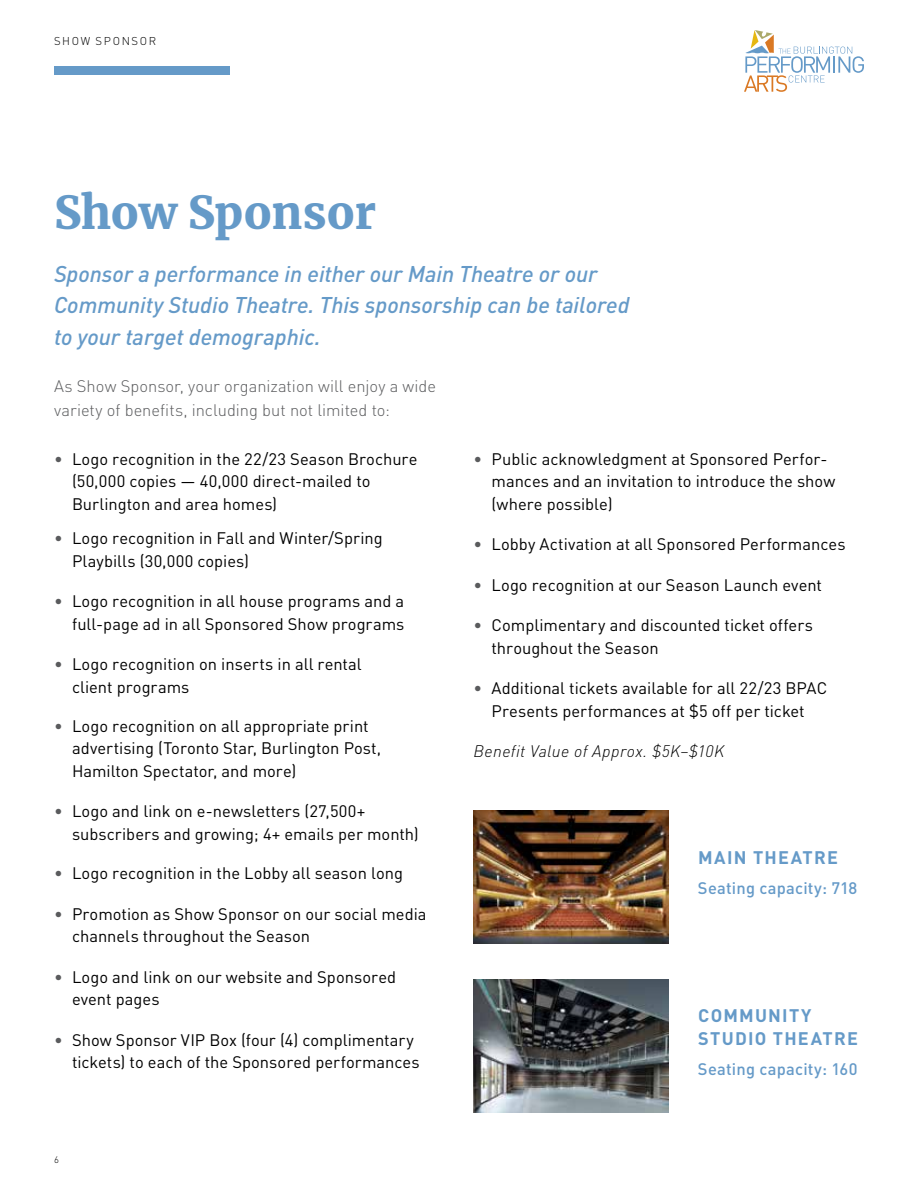
<style>
.page{position:relative;width:918px;height:1188px;background:#fff}
.page>*{position:absolute;margin:0;border:0;box-sizing:border-box;transform-origin:0 0}
.t1{font:900 45px "Merriweather";letter-spacing:-.015em;color:#659ac8}
.t2{font:italic 500 22.5px/31.5px "DIN Pro";color:#659ac8}
.t3{font:700 18px/22.5px "DIN Pro";letter-spacing:.07em;color:#659ac8}
.t4{font:16.5px/22.5px "DIN Pro";color:#000}
.t5{font:300 16.5px/24px "DIN Pro";color:#5a5b5d}
.t6{font:500 16.5px "DIN Pro";letter-spacing:.015em;color:#659ac8}
.t7{font:italic 300 16.5px "DIN Pro";letter-spacing:.025em;color:#000}
.t8{font:300 11.25px "DIN Pro";color:#000}
.t9{font:300 9.45px "DIN Pro";color:#000}
.s1{color:#5a5b5d}
</style>
<div class="page">
<div style="left:54px;top:66px;width:176px;height:9px;background:#659ac8"></div>
<img style="left:474px;top:980px;width:195px;height:133px">
<img style="left:474px;top:810px;width:195px;height:134px">
<svg style="left:744px;top:30px;width:120px;height:62px"></svg>
<p class="t8" style="left:54px;top:32px;width:60px">Sho w Sponsor</p>
<h1 class="t1" style="left:54px;top:181px;width:324px">Show Sponsor</h1>
<h2 class="t2" style="left:54px;top:255px;width:577px">Sponsor a performance in either our Main Theatre or our<br>Community Studio Theatre. This sponsorship can be tailored to your target demographic.</h2>
<p class="t5" style="left:54px;top:372px;width:384px">As Show Sponsor, your organization will enjoy a wide variety of benefits, including but not limited to:</p>
<p class="t4" style="left:72px;top:446px;width:347px;text-indent:-18px"><span class="s1">•</span> Logo recognition in the 22/23 Season Brochure (50,000 copies — 40,000 direct-mailed to<br>Burlington and area homes)</p>
<p class="t4" style="left:72px;top:526px;width:312px;text-indent:-18px"><span class="s1">•</span> Logo recognition in Fall and Winter/Spring<br>Playbills (30,000 copies)</p>
<p class="t4" style="left:54px;top:589px;width:352px;text-align:right"><span class="s1">•</span> Logo recognition in all house programs and a full-page ad in all Sponsored Show programs</p>
<p class="t4" style="left:72px;top:652px;width:291px;text-indent:-18px"><span class="s1">•</span> Logo recognition on inserts in all rental client programs</p>
<p class="t4" style="left:72px;top:713px;width:311px;text-indent:-18px"><span class="s1">•</span> Logo recognition on all appropriate print advertising (Toronto Star, Burlington Post,<br>Hamilton Spectator, and more)</p>
<p class="t4" style="left:72px;top:799px;width:348px;text-indent:-18px"><span class="s1">•</span> Logo and link on e-newsletters (27,500+ subscribers and growing; 4+ emails per month)</p>
<p class="t4" style="left:54px;top:860px;width:351px"><span class="s1">•</span> Logo recognition in the Lobby all season long</p>
<p class="t4" style="left:72px;top:901px;width:356px;text-indent:-18px"><span class="s1">•</span> Promotion as Show Sponsor on our social media channels throughout the Season</p>
<p class="t4" style="left:72px;top:964px;width:326px;text-indent:-18px"><span class="s1">•</span> Logo and link on our website and Sponsored event pages</p>
<p class="t4" style="left:72px;top:1027px;width:349px;text-indent:-18px"><span class="s1">•</span> Show Sponsor VIP Box (four (4) complimentary tickets) to each of the Sponsored performances</p>
<p class="t9" style="left:54px;top:1153px;width:6px">6</p>
<p class="t4" style="left:492px;top:446px;width:345px;text-indent:-18px"><span class="s1">•</span> Public acknowledgment at Sponsored Perfor&shy;mances and an invitation to introduce the show (where possible)</p>
<p class="t4" style="left:474px;top:532px;width:373px"><span class="s1">•</span> Lobby Activation at all Sponsored Performances</p>
<p class="t4" style="left:474px;top:572px;width:350px"><span class="s1">•</span> Logo recognition at our Season Launch event</p>
<p class="t4" style="left:492px;top:613px;width:323px;text-indent:-18px"><span class="s1">•</span> Complimentary and discounted ticket offers throughout the Season</p>
<p class="t4" style="left:474px;top:676px;width:355px;text-align:center"><span class="s1">•</span> Additional tickets available for all 22/23 BPAC<br>Presents performances at $5 off per ticket</p>
<p class="t7" style="left:474px;top:739px;width:252px">Benefit Value of Approx. $5K–$10K</p>
<p class="t3" style="left:698px;top:844px;width:141px">MAIN THEATRE</p>
<p class="t6" style="left:698px;top:875px;width:161px">Seating capacity: 718</p>
<p class="t3" style="left:698px;top:1002px;width:161px">COMMUNITY<br>STUDIO THEATRE</p>
<p class="t6" style="left:698px;top:1055px;width:161px">Seating capacity: 160</p>
</div>
